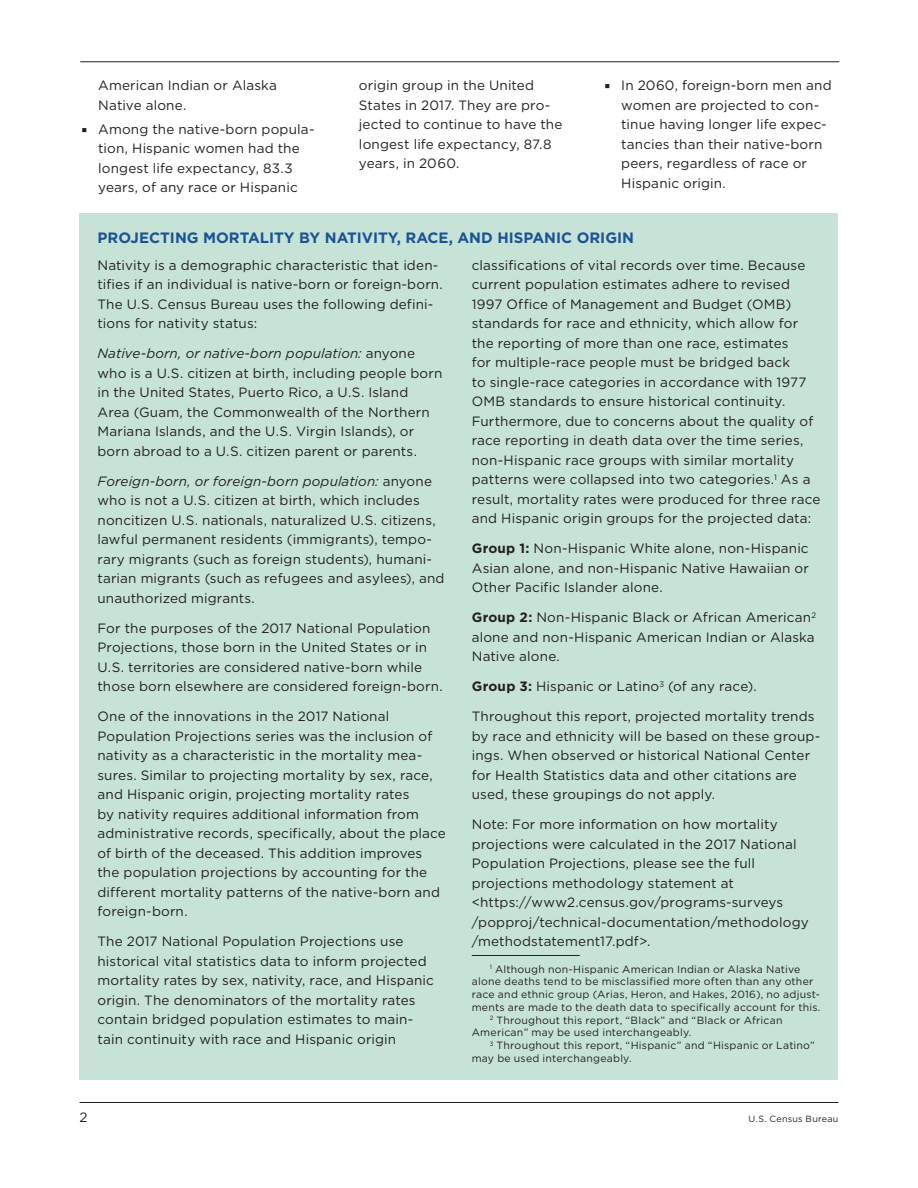
<style>
.page{position:relative;width:918px;height:1188px;background:#fff}
.page>*{position:absolute;margin:0;border:0;box-sizing:border-box;transform-origin:0 0}
.t1{font:700 15px "Gotham";color:#1a5393}
.body_text{font:13.5px/19.5px "Gotham";letter-spacing:.01em;color:#231f20}
.footnote{font:10.5px/12.8px "Gotham";letter-spacing:.02em;color:#231f20}
.t2{font:9px "Gotham";letter-spacing:.025em;color:#231f20}
.s1{font-family:"Lucida Sans"}
.s2{font-style:italic}
.s3{font-weight:700}
</style>
<div class="page">
<hr style="left:80px;top:1102px;width:758px;height:1px;background:#231f20">
<hr style="left:80px;top:61px;width:759px;height:1px;background:#231f20">
<div style="left:80px;top:213px;width:758px;height:867px;background:#c7e3d7"></div>
<hr style="left:472px;top:955px;width:108px;height:1px;background:#231f20">
<p class="body_text" style="left:98px;top:75px;width:180px">American Indian or Alaska<br>Native alone.</p>
<p class="body_text" style="left:80px;top:119px;width:236px;text-align:center"><span class="s1">•</span> Among the native-born popula&shy;tion, Hispanic women had the longest life expectancy, 83.3 years, of any race or Hispanic</p>
<p class="body_text" style="left:359px;top:75px;width:205px">origin group in the United<br>States in 2017. They are pro&shy;jected to continue to have the longest life expectancy, 87.8 years, in 2060.</p>
<p class="body_text" style="left:621px;top:75px;width:212px;text-indent:-18px"><span class="s1">•</span> In 2060, foreign-born men and women are projected to con&shy;tinue having longer life expec&shy;tancies than their native-born peers, regardless of race or<br>Hispanic origin.</p>
<h1 class="t1" style="left:98px;top:228px;width:538px">PROJECTING MORTALITY BY NATIVITY, RACE, AND HISPANIC ORIGIN</h1>
<p class="body_text" style="left:98px;top:255px;width:347px">Nativity is a demographic characteristic that iden&shy;tifies if an individual is native-born or foreign-born.<br>The U.S. Census Bureau uses the following defini&shy;tions for nativity status:</p>
<p class="body_text" style="left:98px;top:344px;width:346px"><span class="s2">Native-born, or native-born population:</span> anyone who is a U.S. citizen at birth, including people born in the United States, Puerto Rico, a U.S. Island Area (Guam, the Commonwealth of the Northern Mariana Islands, and the U.S. Virgin Islands), or born abroad to a U.S. citizen parent or parents.</p>
<p class="body_text" style="left:98px;top:471px;width:349px"><span class="s2">Foreign-born, or foreign-born population:</span> anyone who is not a U.S. citizen at birth, which includes noncitizen U.S. nationals, naturalized U.S. citizens, lawful permanent residents (immigrants), tempo&shy;rary migrants (such as foreign students), humani&shy;tarian migrants (such as refugees and asylees), and unauthorized migrants.</p>
<p class="body_text" style="left:98px;top:618px;width:347px">For the purposes of the 2017 National Population Projections, those born in the United States or in U.S. territories are considered native-born while those born elsewhere are considered foreign-born.</p>
<p class="body_text" style="left:98px;top:707px;width:350px">One of the innovations in the 2017 National Population Projections series was the inclusion of nativity as a characteristic in the mortality mea&shy;sures. Similar to projecting mortality by sex, race, and Hispanic origin, projecting mortality rates<br>by nativity requires additional information from administrative records, specifically, about the place of birth of the deceased. This addition improves the population projections by accounting for the different mortality patterns of the native-born and foreign-born.</p>
<p class="body_text" style="left:98px;top:932px;width:338px">The 2017 National Population Projections use historical vital statistics data to inform projected mortality rates by sex, nativity, race, and Hispanic origin. The denominators of the mortality rates contain bridged population estimates to main&shy;tain continuity with race and Hispanic origin</p>
<p class="body_text" style="left:472px;top:255px;width:343px">classifications of vital records over time. Because current population estimates adhere to revised 1997 Office of Management and Budget (OMB) standards for race and ethnicity, which allow for the reporting of more than one race, estimates<br>for multiple-race people must be bridged back<br>to single-race categories in accordance with 1977<br>OMB standards to ensure historical continuity.<br>Furthermore, due to concerns about the quality of race reporting in death data over the time series, non-Hispanic race groups with similar mortality patterns were collapsed into two categories.<sup>1</sup> As a</p>
<p class="body_text" style="left:472px;top:489px;width:350px">result, mortality rates were produced for three race and Hispanic origin groups for the projected data:</p>
<p class="body_text" style="left:472px;top:539px;width:339px;text-align:justify"><span class="s3">Group 1:</span> Non-Hispanic White alone, non-Hispanic Asian alone, and non-Hispanic Native Hawaiian or Other Pacific Islander alone.</p>
<p class="body_text" style="left:472px;top:608px;width:346px"><span class="s3">Group 2:</span> Non-Hispanic Black or African American<sup>2</sup></p>
<p class="body_text" style="left:472px;top:627px;width:345px">alone and non-Hispanic American Indian or Alaska<br>Native alone.</p>
<p class="body_text" style="left:472px;top:677px;width:286px"><span class="s3">Group 3:</span> Hispanic or Latino<sup>3</sup> (of any race).</p>
<p class="body_text" style="left:472px;top:707px;width:350px">Throughout this report, projected mortality trends by race and ethnicity will be based on these group&shy;ings. When observed or historical National Center for Health Statistics data and other citations are used, these groupings do not apply.</p>
<p class="body_text" style="left:472px;top:815px;width:339px">Note: For more information on how mortality projections were calculated in the 2017 National Population Projections, please see the full projections methodology statement at &lt;https://www2.census.gov/programs-surveys /popproj/technical-documentation/methodology /methodstatement17.pdf&gt;.</p>
<p class="footnote" style="left:472px;top:962px;width:350px;text-indent:18px"><sup>1</sup> Although non-Hispanic American Indian or Alaska Native alone deaths tend to be misclassified more often than any other race and ethnic group (Arias, Heron, and Hakes, 2016), no adjust&shy;ments are made to the death data to specifically account for this.</p>
<p class="footnote" style="left:472px;top:1013px;width:312px;text-indent:18px"><sup>2</sup> Throughout this report, “Black” and “Black or African<br>American” may be used interchangeably.</p>
<p class="footnote" style="left:472px;top:1039px;width:345px;text-indent:18px"><sup>3</sup> Throughout this report, “Hispanic” and “Hispanic or Latino” may be used interchangeably.</p>
<p class="body_text" style="left:80px;top:1107px;width:10px">2</p>
<p class="t2" style="left:749px;top:1113px;width:91px">U.S. Census Bureau</p>
</div>
